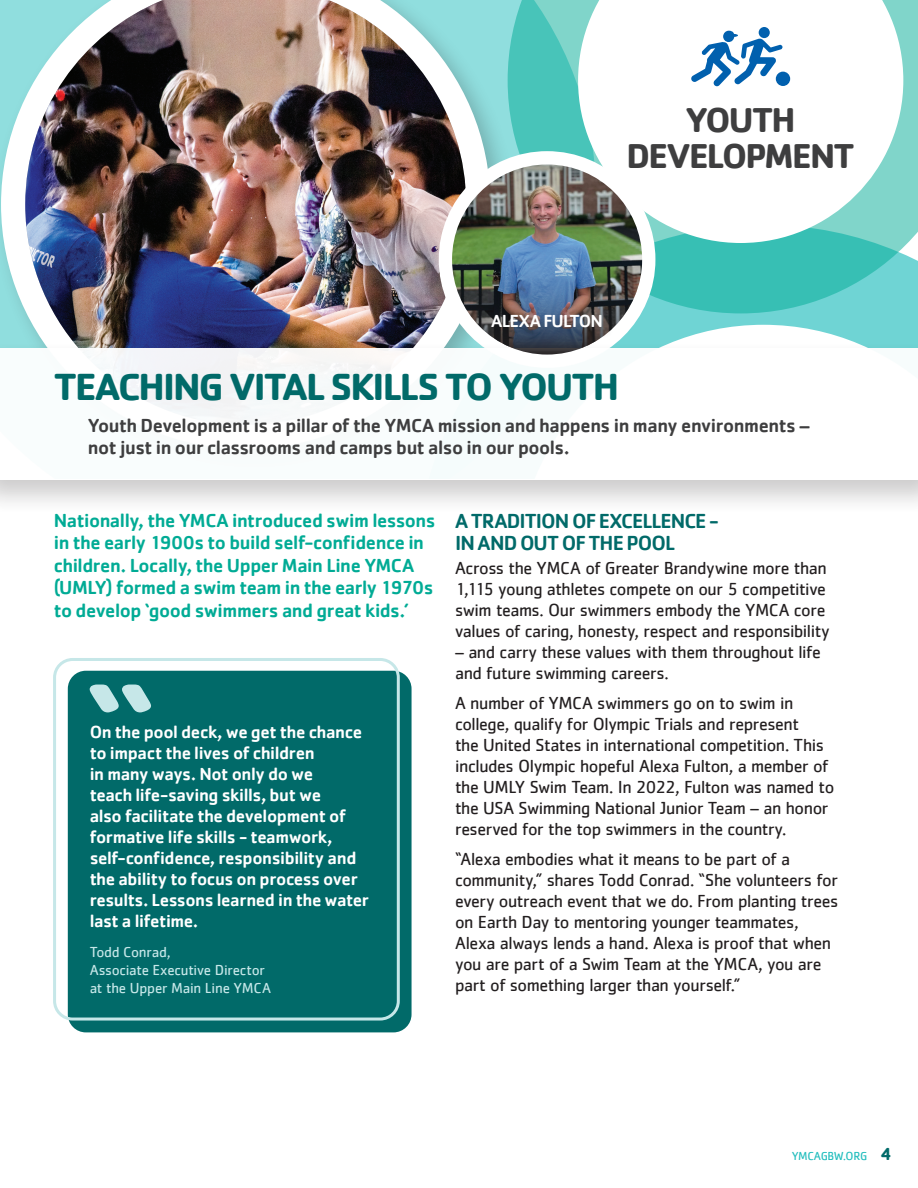
<style>
.page{position:relative;width:918px;height:1188px;background:#fff}
.page>*{position:absolute;margin:0;border:0;box-sizing:border-box;transform-origin:0 0}
.t1{font:700 39px "Cachet";letter-spacing:-.05em;color:#016a69}
.t2{font:700 35.55px/35.5px "Cachet";letter-spacing:-.05em;color:#3e3e3f;text-align:center}
.t3{font:500 21px/22.5px "Cachet";letter-spacing:-.045em;color:#016a69}
.t4{font:500 19.5px/22.5px "Cachet";letter-spacing:-.025em;color:#00ab95}
.t5{font:500 19.5px/22.5px "Cachet";letter-spacing:-.025em;color:#3e3e3f}
.t6{font:18px/21px "Cachet";letter-spacing:-.025em;color:#231f20}
.t7{font:500 18px/21px "Cachet";letter-spacing:-.02em;color:#fff}
.t8{font:500 18px "Cachet";letter-spacing:-.04em;color:#fff}
.t9{font:15px/18px "Cachet";letter-spacing:-.015em;color:#c6e7e8}
.t10{font:12px "Cachet";letter-spacing:-.03em;color:#21bdbd}
.s1{font-weight:700;font-size:18px;color:#016a69}
</style>
<div class="page">
<svg style="left:621px;top:325px;width:297px;height:14px;fill:#6fd4d4"></svg>
<svg style="left:1px;top:0;width:489px;height:339px;fill:#90dede"></svg>
<img style="left:25px;top:0;width:441px;height:339px">
<svg style="left:508px;top:0;width:410px;height:313px;background:#52c8be"></svg>
<svg style="left:578px;top:0;width:325px;height:243px"></svg>
<svg style="left:691px;top:27px;width:99px;height:59px"></svg>
<div style="left:68px;top:671px;width:344px;height:361px;background:#016a69;border-radius:18px"></div>
<svg style="left:90px;top:685px;width:61px;height:27px"></svg>
<div style="left:53px;top:658px;width:347px;height:363px;border:3px solid #c6e7e8;border-radius:18px"></div>
<div style="left:439px;top:151px;width:216px;height:217px;background:#fff;border-radius:50%"></div>
<div style="left:0;top:339px;width:918px;height:177px;background:#231f20;opacity:.25"></div>
<div style="left:0;top:348px;width:918px;height:132px;background:#fff"></div>
<img style="left:452px;top:164px;width:190px;height:191px;border-radius:50%">
<div style="left:489px;top:312px;width:125px;height:28px;background:#231f20;opacity:.25"></div>
<h2 class="t2" style="left:626px;top:101px;width:230px">YOUTH<br>DEVELOPMENT</h2>
<p class="t8" style="left:491px;top:310px;width:113px">ALEXA FULTON</p>
<h1 class="t1" style="left:54px;top:361px;width:567px">TEACHING VITAL SKILLS TO YOUTH</h1>
<p class="t5" style="left:88px;top:413px;width:723px">Youth Development is a pillar of the YMCA mission and happens in many environments – not just in our classrooms and camps but also in our pools.</p>
<p class="t4" style="left:54px;top:509px;width:383px">Nationally, the YMCA introduced swim lessons in the early 1900s to build self-confidence in children. Locally, the Upper Main Line YMCA (UMLY) formed a swim team in the early 1970s to develop ‘good swimmers and great kids.’</p>
<p class="t3" style="left:455px;top:509px;width:265px">A TRADITION OF EXCELLENCE -<br>IN AND OUT OF THE POOL</p>
<p class="t6" style="left:455px;top:558px;width:376px">Across the YMCA of Greater Brandywine more than 1,115 young athletes compete on our 5 competitive swim teams. Our swimmers embody the YMCA core values of caring, honesty, respect and responsibility</p>
<p class="t6" style="left:455px;top:642px;width:367px">– and carry these values with them throughout life and future swimming careers.</p>
<p class="t6" style="left:455px;top:693px;width:381px">A number of YMCA swimmers go on to swim in college, qualify for Olympic Trials and represent<br>the United States in international competition. This includes Olympic hopeful Alexa Fulton, a member of the UMLY Swim Team. In 2022, Fulton was named to the USA Swimming National Junior Team – an honor reserved for the top swimmers in the country.</p>
<p class="t6" style="left:455px;top:849px;width:385px">“Alexa embodies what it means to be part of a community,” shares Todd Conrad. “She volunteers for every outreach event that we do. From planting trees on Earth Day to mentoring younger teammates, Alexa always lends a hand. Alexa is proof that when you are part of a Swim Team at the YMCA, you are part of something larger than yourself.”</p>
<p class="t7" style="left:90px;top:721px;width:281px">On the pool deck, we get the chance to impact the lives of children<br>in many ways. Not only do we<br>teach life-saving skills, but we<br>also facilitate the development of formative life skills - teamwork, self-confidence, responsibility and the ability to focus on process over results. Lessons learned in the water last a lifetime.</p>
<p class="t9" style="left:90px;top:943px;width:183px">Todd Conrad,<br>Associate Executive Director at the Upper Main Line YMCA</p>
<p class="t10" style="left:792px;top:1149px;width:102px">YMCAGBW.ORG <span class="s1">4</span></p>
</div>
